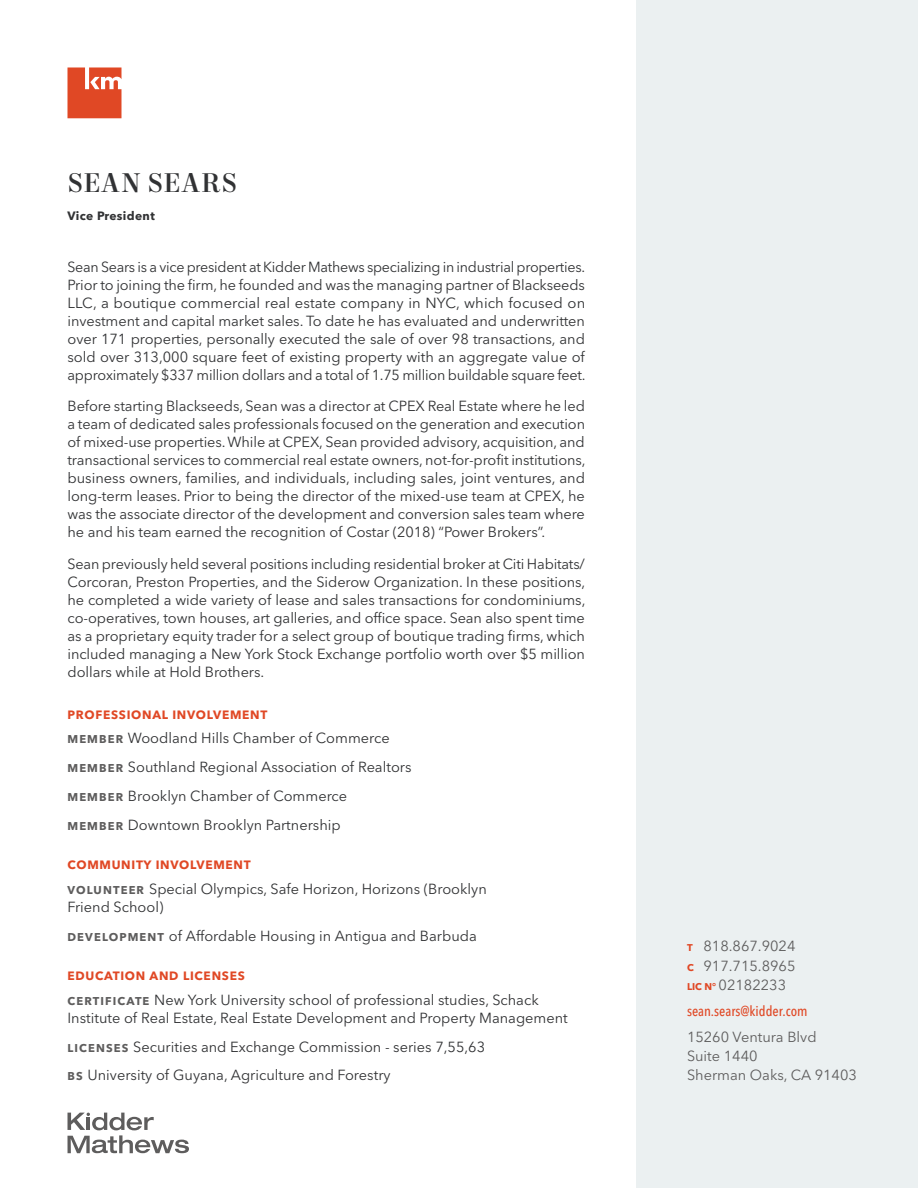
<style>
.page{position:relative;width:918px;height:1188px;background:#fff}
.page>*{position:absolute;margin:0;border:0;box-sizing:border-box;transform-origin:0 0}
.Resume_-_All_Caps_He{font:500 27px "Mort Modern 09";letter-spacing:.05em;color:#313234}
.Body_Copy_-_Charcoal{font:14.55px/18px "Avenir Next LT Pro";letter-spacing:-.005em;color:#313234;text-align:justify}
.Proposal_-_Bullets{font:14.55px/18px "Avenir Next LT Pro";color:#313234}
.Resume_-_Contact_Inf{font:14.55px/19.8px "Avenir Next LT Pro";color:#5e5d5d;text-align:justify}
.Resume_-_Contact_Inf-2{font:500 condensed 14.25px "Avenir Next LT Pro";color:#e04825}
.Subhead_-_Level_1{font:700 12px "Avenir Next LT Pro";letter-spacing:.06em;color:#e04825}
.Subhead_-_Level_2{font:700 12px "Avenir Next LT Pro";letter-spacing:.03em;color:#313234}
.s1{font-weight:700;font-size:11.25px;color:#5e5d5d}
.s2{font-weight:700;font-size:9.75px;color:#e04825}
</style>
<div class="page">
<div style="left:636px;top:0;width:282px;height:1188px;background:#ebf0f1"></div>
<svg style="left:67px;top:67px;width:54px;height:51px;background:#e45f41"></svg>
<svg style="left:68px;top:1113px;width:121px;height:40px"></svg>
<p class="Resume_-_All_Caps_He" style="left:68px;top:165px;width:171px">SEAN SEARS</p>
<p class="Subhead_-_Level_2" style="left:68px;top:209px;width:89px">Vice President</p>
<p class="Body_Copy_-_Charcoal" style="left:68px;top:258px;width:520px">Sean Sears is a vice president at Kidder Mathews specializing in industrial properties.<br>Prior to joining the firm, he founded and was the managing partner of Blackseeds LLC, a boutique commercial real estate company in NYC, which focused on investment and capital market sales. To date he has evaluated and underwritten over 171 properties, personally executed the sale of over 98 transactions, and sold over 313,000 square feet of existing property with an aggregate value of approximately $337 million dollars and a total of 1.75 million buildable square feet.</p>
<p class="Body_Copy_-_Charcoal" style="left:68px;top:397px;width:520px">Before starting Blackseeds, Sean was a director at CPEX Real Estate where he led a team of dedicated sales professionals focused on the generation and execution of mixed-use properties. While at CPEX, Sean provided advisory, acquisition, and transactional services to commercial real estate owners, not-for-profit institutions, business owners, families, and individuals, including sales, joint ventures, and long-term leases. Prior to being the director of the mixed-use team at CPEX, he was the associate director of the development and conversion sales team where he and his team earned the recognition of Costar (2018) “Power Brokers”.</p>
<p class="Body_Copy_-_Charcoal" style="left:68px;top:555px;width:519px">Sean previously held several positions including residential broker at Citi Habitats/ Corcoran, Preston Properties, and the Siderow Organization. In these positions, he completed a wide variety of lease and sales transactions for condominiums, co-operatives, town houses, art galleries, and office space. Sean also spent time as a proprietary equity trader for a select group of boutique trading firms, which included managing a New York Stock Exchange portfolio worth over $5 million dollars while at Hold Brothers.</p>
<p class="Subhead_-_Level_1" style="left:68px;top:707px;width:201px">PROFESSIONAL INVOLVEMENT</p>
<p class="Proposal_-_Bullets" style="left:68px;top:729px;width:324px"><span class="s1">MEMBER</span> Woodland Hills Chamber of Commerce</p>
<p class="Proposal_-_Bullets" style="left:68px;top:758px;width:346px"><span class="s1">MEMBER</span> Southland Regional Association of Realtors</p>
<p class="Proposal_-_Bullets" style="left:68px;top:787px;width:281px"><span class="s1">MEMBER</span> Brooklyn Chamber of Commerce</p>
<p class="Proposal_-_Bullets" style="left:68px;top:816px;width:275px"><span class="s1">MEMBER</span> Downtown Brooklyn Partnership</p>
<p class="Subhead_-_Level_1" style="left:68px;top:858px;width:185px">COMMUNITY INVOLVEMENT</p>
<p class="Proposal_-_Bullets" style="left:68px;top:880px;width:421px"><span class="s1">VOLUNTEER</span> Special Olympics, Safe Horizon, Horizons (Brooklyn<br>Friend School)</p>
<p class="Proposal_-_Bullets" style="left:68px;top:927px;width:411px"><span class="s1">DEVELOPMENT</span> of Affordable Housing in Antigua and Barbuda</p>
<p class="Subhead_-_Level_1" style="left:68px;top:968px;width:179px">EDUCATION AND LICENSES</p>
<p class="Proposal_-_Bullets" style="left:68px;top:991px;width:502px"><span class="s1">CERTIFICATE</span> New York University school of professional studies, Schack<br>Institute of Real Estate, Real Estate Development and Property Management</p>
<p class="Proposal_-_Bullets" style="left:68px;top:1037px;width:419px"><span class="s1">LICENSES</span> Securities and Exchange Commission - series 7,55,63</p>
<p class="Proposal_-_Bullets" style="left:68px;top:1066px;width:325px"><span class="s1">BS</span> University of Guyana, Agriculture and Forestry</p>
<p class="Resume_-_Contact_Inf" style="left:687px;top:936px;width:110px"><span class="s2">T</span> 818.867.9024<br><span class="s2">C</span> 917.715.8965<br><span class="s2">LIC N°</span> 02182233</p>
<p class="Resume_-_Contact_Inf-2" style="left:687px;top:1002px;width:122px">sean.sears@kidder.com</p>
<p class="Resume_-_Contact_Inf" style="left:687px;top:1027px;width:171px;line-height:19px;text-align:left">15260 Ventura Blvd<br>Suite 1440<br>Sherman Oaks, CA 91403</p>
</div>
